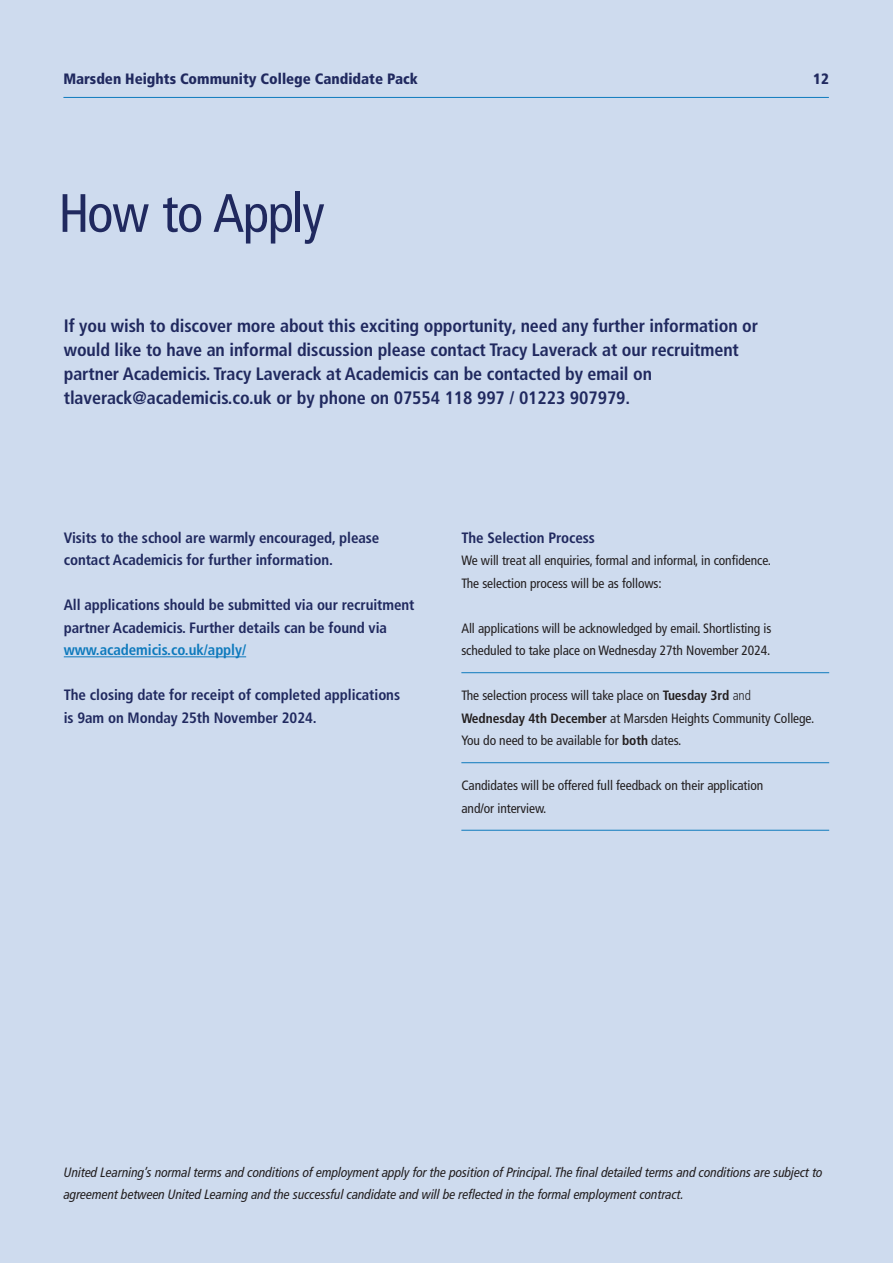
<style>
.page{position:relative;width:893px;height:1263px;background:#cedbee}
.page>*{position:absolute;margin:0;border:0;box-sizing:border-box;transform-origin:0 0}
.t1{font:condensed 54px "Frutiger LT Pro";letter-spacing:-.02em;color:#20295f}
.Rule_under{font:700 condensed 18px/24px "Frutiger LT Pro";letter-spacing:-.005em;color:#20295f}
.Rule_under-2{font:700 condensed 15px/22.5px "Frutiger LT Pro";letter-spacing:-.005em;color:#20295f}
.t2{font:900 condensed 15px "Frutiger LT Pro";color:#20295f}
.Rule_under-3{font:condensed 13.5px/22.5px "Frutiger LT Pro";letter-spacing:-.005em;color:#231f20}
.Rule_under-4{font:italic condensed 13.5px/22.5px "Frutiger LT Pro";letter-spacing:-.005em;color:#231f20}
.s1{color:#0e7abd}
.s2{font-weight:700}
.s3{font-weight:300}
</style>
<div class="page">
<hr style="left:63px;top:97px;width:766px;height:1px;background:#0e7abd">
<hr style="left:64px;top:656px;width:182px;height:1px;background:#0e7abd">
<hr style="left:461px;top:672px;width:368px;height:1px;background:#0e7abd">
<hr style="left:461px;top:762px;width:368px;height:1px;background:#0e7abd">
<hr style="left:461px;top:830px;width:368px;height:1px;background:#0e7abd">
<p class="t2" style="left:63px;top:70px;width:356px">Marsden Heights Community College Candidate Pack</p>
<p class="t2" style="left:813px;top:70px;width:17px">12</p>
<p class="t1" style="left:58px;top:182px;width:268px">How to Apply</p>
<p class="Rule_under" style="left:64px;top:314px;width:696px">If you wish to discover more about this exciting opportunity, need any further information or would like to have an informal discussion please contact Tracy Laverack at our recruitment partner Academicis. Tracy Laverack at Academicis can be contacted by email on tlaverack@academicis.co.uk or by phone on 07554 118 997 / 01223 907979.</p>
<p class="Rule_under-2" style="left:64px;top:526px;width:317px">Visits to the school are warmly encouraged, please contact Academicis for further information.</p>
<p class="Rule_under-2" style="left:64px;top:594px;width:352px">All applications should be submitted via our recruitment partner Academicis. Further details can be found via <span class="s1">www.academicis.co.uk/apply/</span></p>
<p class="Rule_under-2" style="left:64px;top:684px;width:338px">The closing date for receipt of completed applications is 9am on Monday 25th November 2024.</p>
<p class="Rule_under-2" style="left:461px;top:526px;width:135px">The Selection Process</p>
<p class="Rule_under-3" style="left:461px;top:549px;width:311px">We will treat all enquiries, formal and informal, in confidence.<br>The selection process will be as follows:</p>
<p class="Rule_under-3" style="left:461px;top:617px;width:312px">All applications will be acknowledged by email. Shortlisting is scheduled to take place on Wednesday 27th November 2024.</p>
<p class="Rule_under-3" style="left:461px;top:684px;width:354px">The selection process will take place on <span class="s2">Tuesday 3rd</span> <span class="s3">and<br></span><span class="s2">Wednesday 4th December</span> at Marsden Heights Community College.<br>You do need to be available for <span class="s2">both</span> dates.</p>
<p class="Rule_under-3" style="left:461px;top:774px;width:304px">Candidates will be offered full feedback on their application and/or interview.</p>
<p class="Rule_under-4" style="left:64px;top:1161px;width:760px">United Learning’s normal terms and conditions of employment apply for the position of Principal. The final detailed terms and conditions are subject to agreement between United Learning and the successful candidate and will be reflected in the formal employment contract.</p>
</div>
